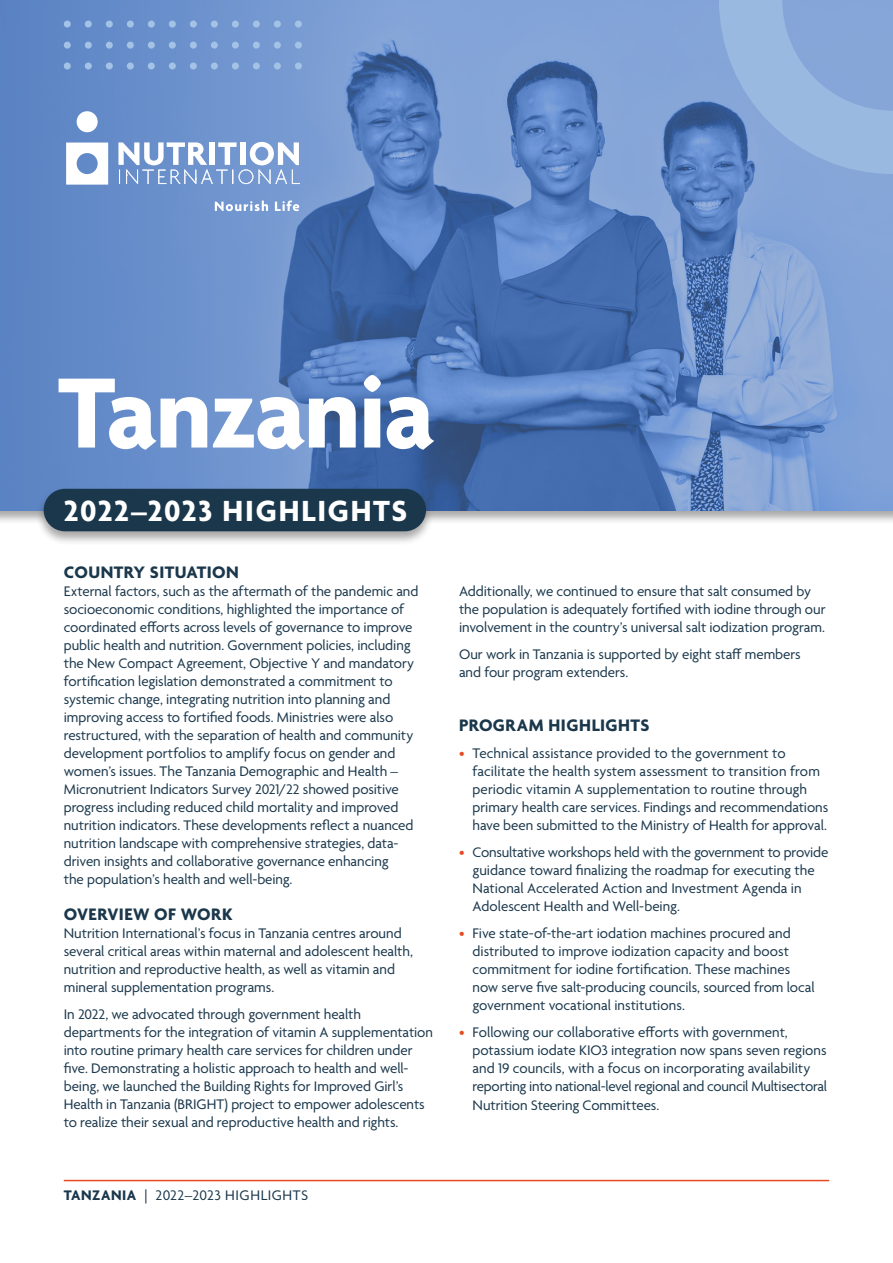
<style>
.page{position:relative;width:893px;height:1263px;background:#fff}
.page>*{position:absolute;margin:0;border:0;box-sizing:border-box;transform-origin:0 0}
.Heading_L1{font:700 108px "Agenda";letter-spacing:-.015em;color:#fff}
.Heading_L2{font:700 31.5px "Agenda";letter-spacing:.05em;color:#fff}
.Heading_L4_-_Sidebar_Heading{font:700 18px "Agenda";letter-spacing:.02em;color:#1a374b}
.Body_Text{font:700 18px "Agenda";letter-spacing:.025em;color:#1a374b}
.Body_Text-2{font:15px/18px "Agenda";letter-spacing:-.005em;color:#1a374b}
.Body_Text-3{font:15px "Agenda";letter-spacing:.035em;color:#1a374b}
.s1{font-weight:700}
.s2{color:#e74a20}
</style>
<div class="page">
<hr style="left:64px;top:1180px;width:765px;height:1px;background:#e74a20">
<img style="left:0;top:0;width:893px;height:510px">
<div style="left:36px;top:486px;width:398px;height:59px;background:#231f20;opacity:.4"></div>
<div style="left:44px;top:489px;width:382px;height:42px;background:#1a374b;border-radius:21px"></div>
<svg style="left:64px;top:21px;width:238px;height:28px;background:#7397cf"></svg>
<svg style="left:64px;top:62px;width:238px;height:8px;background:#789cd2"></svg>
<svg style="left:215px;top:201px;width:53px;height:10px"></svg>
<svg style="left:275px;top:201px;width:24px;height:10px"></svg>
<div style="left:77px;top:111px;width:21px;height:21px;background:#fff;border-radius:50%"></div>
<svg style="left:66px;top:143px;width:42px;height:42px"></svg>
<svg style="left:118px;top:142px;width:182px;height:42px"></svg>
<svg style="left:719px;top:0;width:174px;height:174px;background:#8babd9"></svg>
<p class="Heading_L1" style="left:58px;top:355px;width:379px">Tanzania</p>
<p class="Heading_L2" style="left:64px;top:494px;width:345px">2022–2023 HIGHLIGHTS</p>
<p class="Heading_L4_-_Sidebar_Heading" style="left:64px;top:563px;width:177px">COUNTRY SITUATION</p>
<p class="Body_Text-2" style="left:64px;top:583px;width:356px">External factors, such as the aftermath of the pandemic and socioeconomic conditions, highlighted the importance of coordinated efforts across levels of governance to improve public health and nutrition. Government policies, including the New Compact Agreement, Objective Y and mandatory fortification legislation demonstrated a commitment to systemic change, integrating nutrition into planning and improving access to fortified foods. Ministries were also restructured, with the separation of health and community development portfolios to amplify focus on gender and women’s issues. The Tanzania Demographic and Health – Micronutrient Indicators Survey 2021/22 showed positive progress including reduced child mortality and improved nutrition indicators. These developments reflect a nuanced nutrition landscape with comprehensive strategies, data&shy;driven insights and collaborative governance enhancing<br>the population’s health and well-being.</p>
<p class="Heading_L4_-_Sidebar_Heading" style="left:64px;top:905px;width:170px">OVERVIEW OF WORK</p>
<p class="Body_Text-2" style="left:64px;top:925px;width:351px">Nutrition International’s focus in Tanzania centres around several critical areas within maternal and adolescent health, nutrition and reproductive health, as well as vitamin and mineral supplementation programs.</p>
<p class="Body_Text-2" style="left:64px;top:1006px;width:371px">In 2022, we advocated through government health departments for the integration of vitamin A supplementation into routine primary health care services for children under five. Demonstrating a holistic approach to health and well&shy;being, we launched the Building Rights for Improved Girl’s Health in Tanzania (BRIGHT) project to empower adolescents to realize their sexual and reproductive health and rights.</p>
<p class="Body_Text-3" style="left:64px;top:1187px;width:246px"><span class="s1">TANZANIA</span> | 2022–2023 HIGHLIGHTS</p>
<p class="Body_Text-2" style="left:459px;top:583px;width:368px">Additionally, we continued to ensure that salt consumed by the population is adequately fortified with iodine through our involvement in the country’s universal salt iodization program.</p>
<p class="Body_Text-2" style="left:459px;top:646px;width:343px">Our work in Tanzania is supported by eight staff members and four program extenders.</p>
<p class="Body_Text" style="left:459px;top:716px;width:192px">PROGRAM HIGHLIGHTS</p>
<p class="Body_Text-2" style="left:472px;top:745px;width:357px;text-indent:-14px"><span class="s2">•</span> Technical assistance provided to the government to facilitate the health system assessment to transition from periodic vitamin A supplementation to routine through primary health care services. Findings and recommendations have been submitted to the Ministry of Health for approval.</p>
<p class="Body_Text-2" style="left:472px;top:844px;width:357px;text-indent:-14px"><span class="s2">•</span> Consultative workshops held with the government to provide guidance toward finalizing the roadmap for executing the National Accelerated Action and Investment Agenda in Adolescent Health and Well-being.</p>
<p class="Body_Text-2" style="left:472px;top:925px;width:344px;text-indent:-14px"><span class="s2">•</span> Five state-of-the-art iodation machines procured and distributed to improve iodization capacity and boost commitment for iodine fortification. These machines now serve five salt-producing councils, sourced from local government vocational institutions.</p>
<p class="Body_Text-2" style="left:472px;top:1024px;width:356px;text-indent:-14px"><span class="s2">•</span> Following our collaborative efforts with government, potassium iodate KIO3 integration now spans seven regions and 19 councils, with a focus on incorporating availability reporting into national-level regional and council Multisectoral Nutrition Steering Committees.</p>
</div>
